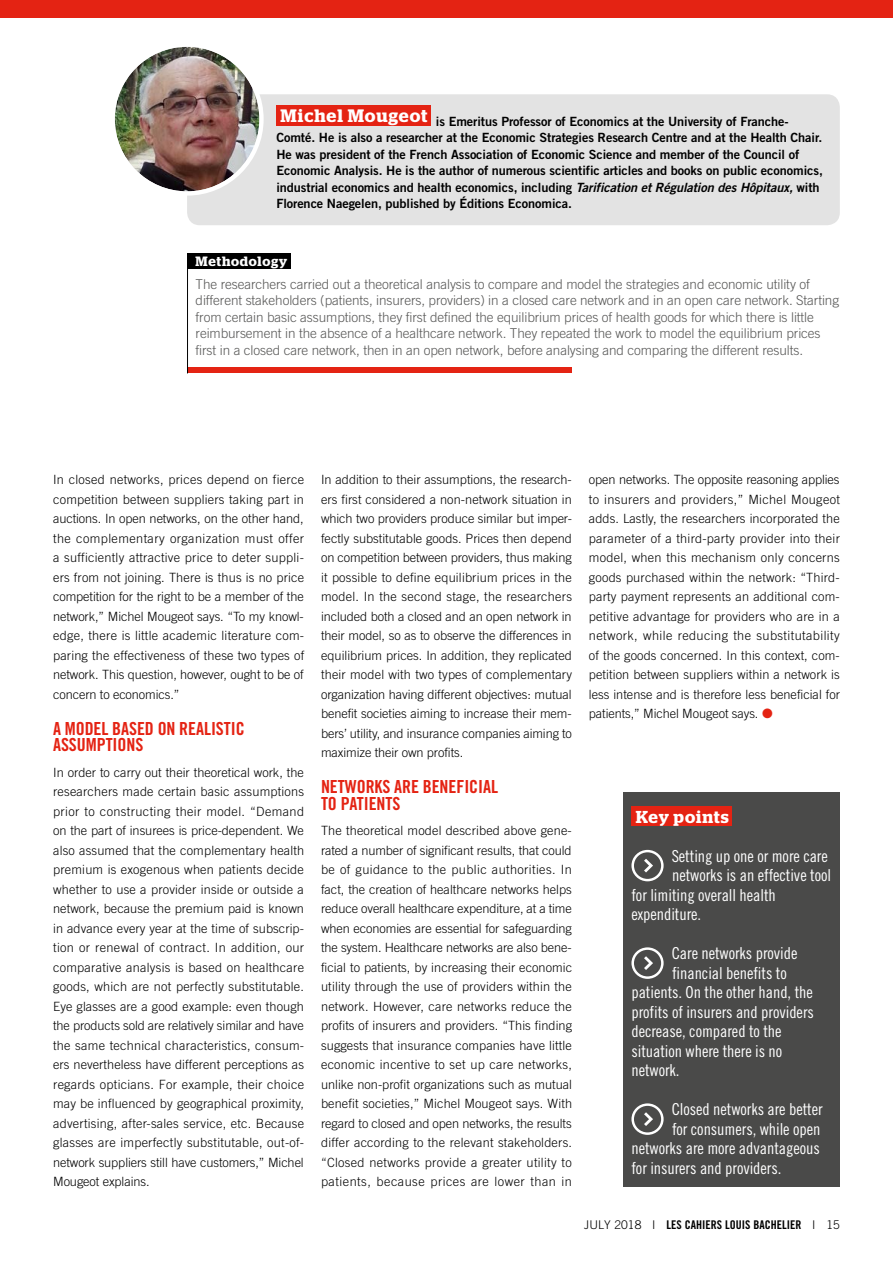
<style>
.page{position:relative;width:893px;height:1263px;background:#fff}
.page>*{position:absolute;margin:0;border:0;box-sizing:border-box;transform-origin:0 0}
.t1{font:18px/16.5px "Trade Gothic LT Std Bd Cn 20";letter-spacing:-.005em;color:#e42313}
.t2{font:600 17.25px "Stag";letter-spacing:.055em;color:#fff}
.t3{font:16.5px "Trade Gothic LT Std Cn 18";letter-spacing:-.005em;color:#fff}
.t4{font:300 13.5px/16.5px "Trade Gothic LT Std";letter-spacing:-.005em;color:#575756}
.t5{font:600 13.5px "Stag";letter-spacing:.05em;color:#fff}
.t6{font:300 12.75px/19.5px "Trade Gothic LT Std";letter-spacing:-.005em;color:#000;text-align:justify}
.t7{font:12.75px/16.5px "Trade Gothic LT Std Bd 2";letter-spacing:-.005em;color:#000}
.t8{font:12px "Trade Gothic LT Std Bd Cn 20";color:#000}
.s1{font-family:"Trade Gothic LT Std Bd 2 Obl"}
.s2{color:#e42313}
.s3{font-family:"Trade Gothic LT Std";font-weight:300}
</style>
<div class="page">
<div style="left:0;top:0;width:893px;height:17px;background:#e42313"></div>
<div style="left:187px;top:94px;width:653px;height:131px;background:#e3e3e3;border-radius:13px"></div>
<div style="left:276px;top:106px;width:155px;height:20px;background:#e42313"></div>
<svg style="left:113px;top:45px;width:148px;height:148px"></svg>
<img style="left:115px;top:47px;width:144px;height:144px;border-radius:72px">
<div style="left:111px;top:43px;width:153px;height:153px;border:4px solid #fff;border-radius:50%"></div>
<div style="left:188px;top:367px;width:384px;height:6px;background:#e42313"></div>
<div style="left:187px;top:253px;width:104px;height:15px;background:#000"></div>
<hr style="left:187px;top:257px;width:1px;height:116px;background:#000">
<div style="left:623px;top:792px;width:217px;height:394px;background:#4a4a49"></div>
<div style="left:631px;top:807px;width:101px;height:19px;background:#e42313"></div>
<svg style="left:631px;top:850px;width:33px;height:31px"></svg>
<svg style="left:631px;top:947px;width:33px;height:32px"></svg>
<svg style="left:631px;top:1103px;width:33px;height:32px"></svg>
<p class="t7" style="left:276px;top:113px;width:548px;text-indent:4px"><sup>Michel</sup> <sup>Mougeot</sup> is Emeritus Professor of Economics at the University of Franche-Comté. He is also a researcher at the Economic Strategies Research Centre and at the Health Chair.<br>He was president of the French Association of Economic Science and member of the Council of Economic Analysis. He is the author of numerous scientific articles and books on public economics, industrial economics and health economics, including <span class="s1">Tarification et Régulation des Hôpitaux,</span> with Florence Naegelen, published by Éditions Economica.</p>
<p class="t5" style="left:196px;top:253px;width:93px">Methodology</p>
<p class="t4" style="left:196px;top:275px;width:645px">The researchers carried out a theoretical analysis to compare and model the strategies and economic utility of different stakeholders (patients, insurers, providers) in a closed care network and in an open care network. Starting from certain basic assumptions, they first defined the equilibrium prices of health goods for which there is little reimbursement in the absence of a healthcare network. They repeated the work to model the equilibrium prices first in a closed care network, then in an open network, before analysing and comparing the different results.</p>
<p class="t6" style="left:53px;top:470px;width:253px">In closed networks, prices depend on fierce competition between suppliers taking part in auctions. In open networks, on the other hand, the complementary organization must offer a sufficiently attractive price to deter suppli&shy;ers from not joining. There is thus is no price competition for the right to be a member of the network,” Michel Mougeot says. “To my knowl&shy;edge, there is little academic literature com&shy;paring the effectiveness of these two types of network. This question, however, ought to be of concern to economics.”</p>
<h1 class="t1" style="left:53px;top:720px;width:193px">A MODEL BASED ON REALISTIC<br>ASSUMPTIONS</h1>
<p class="t6" style="left:53px;top:762px;width:253px">In order to carry out their theoretical work, the researchers made certain basic assumptions prior to constructing their model. “Demand on the part of insurees is price-dependent. We also assumed that the complementary health premium is exogenous when patients decide whether to use a provider inside or outside a network, because the premium paid is known in advance every year at the time of subscrip&shy;tion or renewal of contract. In addition, our comparative analysis is based on healthcare goods, which are not perfectly substitutable.<br>Eye glasses are a good example: even though the products sold are relatively similar and have the same technical characteristics, consum&shy;ers nevertheless have different perceptions as regards opticians. For example, their choice may be influenced by geographical proximity, advertising, after-sales service, etc. Because glasses are imperfectly substitutable, out-of&shy;network suppliers still have customers,” Michel Mougeot explains.</p>
<p class="t6" style="left:321px;top:470px;width:253px">In addition to their assumptions, the research&shy;ers first considered a non-network situation in which two providers produce similar but imper&shy;fectly substitutable goods. Prices then depend on competition between providers, thus making it possible to define equilibrium prices in the model. In the second stage, the researchers included both a closed and an open network in their model, so as to observe the differences in equilibrium prices. In addition, they replicated their model with two types of complementary organization having different objectives: mutual benefit societies aiming to increase their mem&shy;bers’ utility, and insurance companies aiming to maximize their own profits.</p>
<h1 class="t1" style="left:321px;top:778px;width:179px">NETWORKS ARE BENEFICIAL<br>TO PATIENTS</h1>
<p class="t6" style="left:321px;top:821px;width:253px">The theoretical model described above gene&shy;rated a number of significant results, that could be of guidance to the public authorities. In fact, the creation of healthcare networks helps reduce overall healthcare expenditure, at a time when economies are essential for safeguarding the system. Healthcare networks are also bene&shy;ficial to patients, by increasing their economic utility through the use of providers within the network. However, care networks reduce the profits of insurers and providers. “This finding suggests that insurance companies have little economic incentive to set up care networks, unlike non-profit organizations such as mutual benefit societies,” Michel Mougeot says. With regard to closed and open networks, the results differ according to the relevant stakeholders. “Closed networks provide a greater utility to patients, because prices are lower than in</p>
<p class="t6" style="left:589px;top:470px;width:253px">open networks. The opposite reasoning applies to insurers and providers,” Michel Mougeot adds. Lastly, the researchers incorporated the parameter of a third-party provider into their model, when this mechanism only concerns goods purchased within the network: “Third&shy;party payment represents an additional com&shy;petitive advantage for providers who are in a network, while reducing the substitutability of the goods concerned. In this context, com&shy;petition between suppliers within a network is less intense and is therefore less beneficial for patients,” Michel Mougeot says. <span class="s2">●</span></p>
<h2 class="t2" style="left:636px;top:806px;width:95px">Key points</h2>
<p class="t3" style="left:672px;top:846px;width:158px">Setting up one or more care</p>
<p class="t3" style="left:672px;top:865px;width:160px">networks is an effective tool</p>
<p class="t3" style="left:631px;top:885px;width:146px">for limiting overall health</p>
<p class="t3" style="left:631px;top:904px;width:71px">expenditure.</p>
<p class="t3" style="left:672px;top:943px;width:127px">Care networks provide</p>
<p class="t3" style="left:672px;top:963px;width:116px">financial benefits to</p>
<p class="t3" style="left:631px;top:982px;width:183px">patients. On the other hand, the</p>
<p class="t3" style="left:631px;top:1002px;width:184px">profits of insurers and providers</p>
<p class="t3" style="left:631px;top:1021px;width:152px">decrease, compared to the</p>
<p class="t3" style="left:631px;top:1041px;width:152px">situation where there is no</p>
<p class="t3" style="left:631px;top:1060px;width:50px">network.</p>
<p class="t3" style="left:672px;top:1099px;width:152px">Closed networks are better</p>
<p class="t3" style="left:672px;top:1119px;width:150px">for consumers, while open</p>
<p class="t3" style="left:631px;top:1138px;width:190px">networks are more advantageous</p>
<p class="t3" style="left:631px;top:1158px;width:151px">for insurers and providers.</p>
<p class="t8" style="left:584px;top:1217px;width:257px"><span class="s3">JULY 2018 I</span> LES CAHIERS LOUIS BACHELIER <span class="s3">I 15</span></p>
</div>
